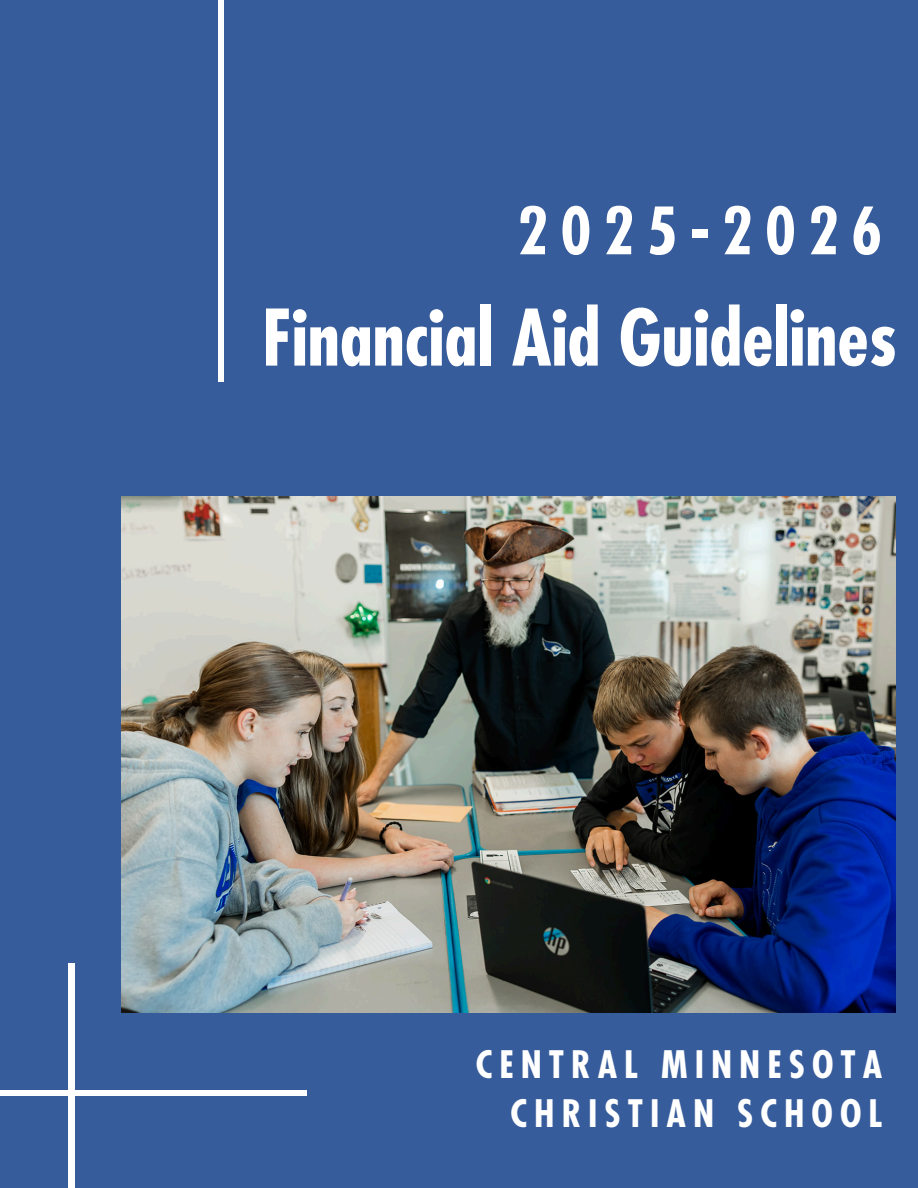
<style>
.page{position:relative;width:918px;height:1188px;background:#375c9b}
.page>*{position:absolute;margin:0;border:0;box-sizing:border-box;transform-origin:0 0}
.t1{font:700 condensed 75.75px "Futura";color:#fff}
.t2{font:700 condensed 63.45px "Futura";letter-spacing:.19em;color:#fff}
.t3{font:700 condensed 36.9px/48.9px "Futura";letter-spacing:.19em;color:#fff;text-align:right}
</style>
<div class="page">
<div style="left:218px;top:0;width:6px;height:382px;background:#fff"></div>
<div style="left:0;top:1090px;width:307px;height:6px;background:#fff"></div>
<div style="left:69px;top:963px;width:6px;height:225px;background:#fff"></div>
<img style="left:122px;top:497px;width:774px;height:516px">
<h2 class="t2" style="left:517px;top:190px;width:366px">2025-2026</h2>
<p class="t1" style="left:262px;top:289px;width:637px">Financial Aid Guidelines</p>
<h1 class="t3" style="left:476px;top:1039px;width:408px">CENTRAL MINNESOTA<br>CHRISTIAN SCHOOL</h1>
</div>
